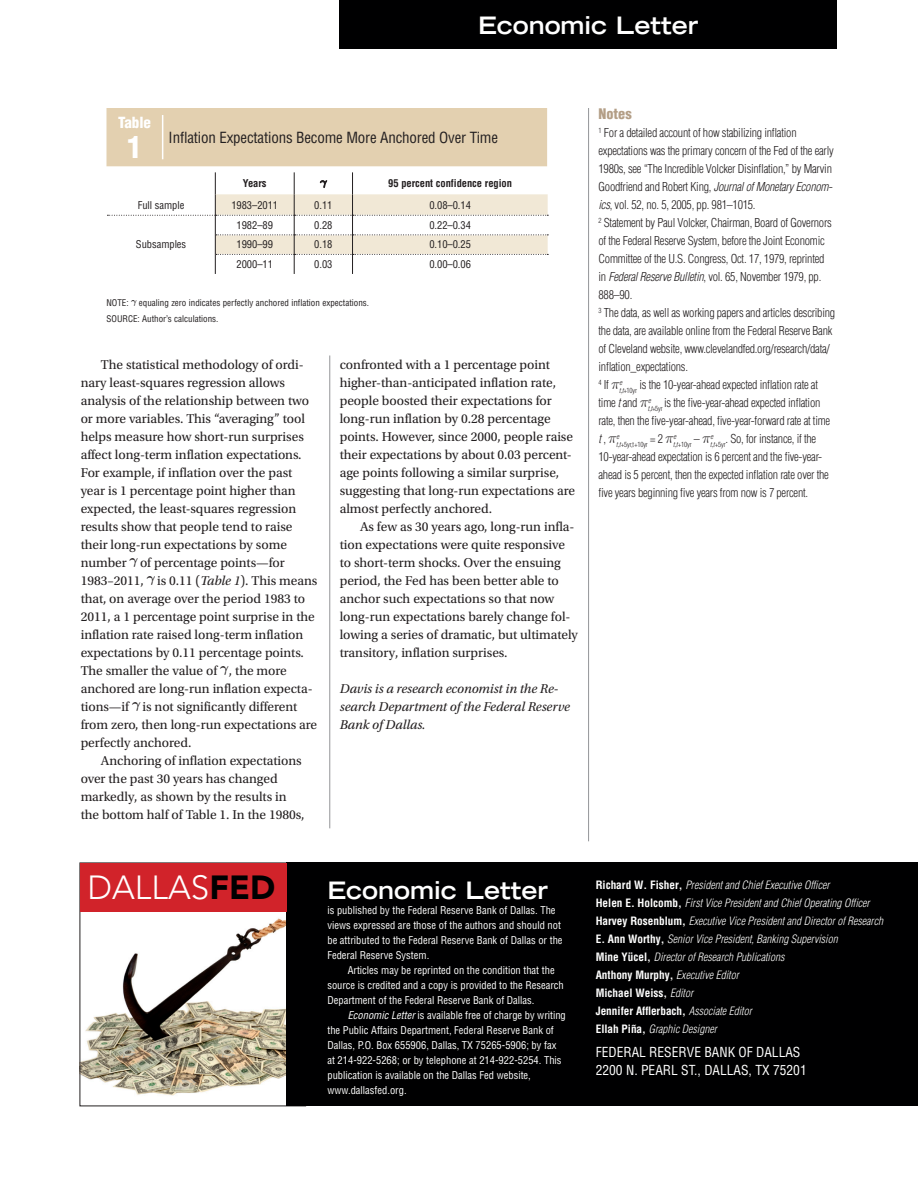
<style>
.page{position:relative;width:918px;height:1188px;background:#fff}
.page>*{position:absolute;margin:0;border:0;box-sizing:border-box;transform-origin:0 0}
.t1{font:300 33.15px "Avenir LT Std";color:#fff}
.Chart{font:900 condensed 30px "Helvetica LT Std";color:#fff}
.t2{font:700 expanded 24px "Trade Gothic LT Std";color:#fff}
.ChartTitle{font:condensed 15px "Helvetica LT Std";letter-spacing:-.01em;color:#231f20}
.Chart_word{font:900 condensed 15px "Helvetica LT Std";color:#fff}
.NotesHead{font:900 condensed 14.25px "Helvetica LT Std";color:#b39e86}
.BodyText{font:13.5px/18px "Utopia Std";letter-spacing:-.005em;color:#231f20}
.AuthorBio{font:italic 13.5px/18px "Utopia Std";letter-spacing:-.005em;color:#231f20}
.t3{font:condensed 13.5px/18px "Helvetica LT Std";color:#fff}
.Notestext{font:300 condensed 12px/18px "Helvetica LT Std";letter-spacing:-.02em;color:#231f20}
.t4{font:italic 300 condensed 11.25px/18px "Helvetica LT Std";color:#fff}
.t5{font:condensed 10.5px/15px "Helvetica LT Std";color:#fff}
.BodyText-2{font:condensed 10.5px "Helvetica LT Std";letter-spacing:-.005em;color:#231f20}
.BodyText-3{font:700 condensed 10.5px "Helvetica LT Std";letter-spacing:-.005em;color:#231f20}
.Source{font:condensed 9px "Helvetica LT Std";color:#231f20}
.Notestext-2{font:300 condensed 7.05px "Helvetica LT Std";letter-spacing:-.02em;color:#231f20}
.s1{font-style:italic}
.s2{font-weight:900;color:#000001}
.s3{font-weight:700;font-style:normal}
</style>
<div class="page">
<img style="left:82px;top:912px;width:205px;height:192px">
<div style="left:287px;top:863px;width:631px;height:243px;background:#000001"></div>
<div style="left:80px;top:863px;width:207px;height:49px;background:#d1232a"></div>
<div style="left:340px;top:0;width:497px;height:48px;background:#000001"></div>
<hr style="left:588px;top:108px;width:1px;height:733px;background:#939598">
<hr style="left:329px;top:356px;width:1px;height:472px;background:#939598">
<div style="left:106px;top:108px;width:441px;height:58px;background:#e3d0b0"></div>
<hr style="left:162px;top:115px;width:1px;height:44px;background:#fff">
<svg style="left:107px;top:172px;width:441px;height:102px"></svg>
<p class="t2" style="left:478px;top:10px;width:222px">Economic Letter</p>
<p class="Chart_word" style="left:118px;top:113px;width:35px">Table</p>
<p class="Chart" style="left:127px;top:128px;width:16px">1</p>
<p class="ChartTitle" style="left:169px;top:128px;width:331px">Inflation Expectations Become More Anchored Over Time</p>
<p class="BodyText-3" style="left:243px;top:177px;width:25px">Years</p>
<p class="BodyText-3" style="left:388px;top:177px;width:125px">95 percent confidence region</p>
<p class="BodyText-2" style="left:138px;top:198px;width:48px">Full sample</p>
<p class="BodyText-2" style="left:231px;top:198px;width:48px">1983–2011</p>
<p class="BodyText-2" style="left:314px;top:198px;width:20px">0.11</p>
<p class="BodyText-2" style="left:429px;top:198px;width:43px">0.08–0.14</p>
<p class="BodyText-2" style="left:136px;top:238px;width:52px">Subsamples</p>
<p class="BodyText-2" style="left:237px;top:218px;width:38px">1982–89</p>
<p class="BodyText-2" style="left:314px;top:218px;width:20px">0.28</p>
<p class="BodyText-2" style="left:429px;top:218px;width:43px">0.22–0.34</p>
<p class="BodyText-2" style="left:237px;top:238px;width:38px">1990–99</p>
<p class="BodyText-2" style="left:314px;top:238px;width:20px">0.18</p>
<p class="BodyText-2" style="left:429px;top:238px;width:43px">0.10–0.25</p>
<p class="BodyText-2" style="left:237px;top:258px;width:38px">2000–11</p>
<p class="BodyText-2" style="left:314px;top:258px;width:20px">0.03</p>
<p class="BodyText-2" style="left:429px;top:258px;width:43px">0.00–0.06</p>
<p class="Source" style="left:106px;top:297px;width:264px">NOTE: equaling zero indicates perfectly anchored inflation expectations.</p>
<p class="Source" style="left:106px;top:313px;width:113px">SOURCE: Author’s calculations.</p>
<p class="BodyText" style="left:81px;top:356px;width:238px;text-indent:20px">The statistical methodology of ordi&shy;nary least-squares regression allows analysis of the relationship between two or more variables. This “averaging” tool helps measure how short-run surprises affect long-term inflation expectations.<br>For example, if inflation over the past year is 1 percentage point higher than expected, the least-squares regression results show that people tend to raise their long-run expectations by some number of percentage points—for 1983–2011, is 0.11 (<span class="s1">Table 1</span>). This means that, on average over the period 1983 to 2011, a 1 percentage point surprise in the inflation rate raised long-term inflation expectations by 0.11 percentage points.<br>The smaller the value of , the more anchored are long-run inflation expecta&shy;tions—if is not significantly different from zero, then long-run expectations are perfectly anchored.</p>
<p class="BodyText" style="left:81px;top:752px;width:225px;text-indent:20px">Anchoring of inflation expectations over the past 30 years has changed markedly, as shown by the results in the bottom half of Table 1. In the 1980s,</p>
<p class="BodyText" style="left:340px;top:356px;width:237px">confronted with a 1 percentage point higher-than-anticipated inflation rate, people boosted their expectations for long-run inflation by 0.28 percentage points. However, since 2000, people raise their expectations by about 0.03 percent&shy;age points following a similar surprise, suggesting that long-run expectations are almost perfectly anchored.</p>
<p class="BodyText" style="left:340px;top:518px;width:240px;text-indent:20px">As few as 30 years ago, long-run infla&shy;tion expectations were quite responsive to short-term shocks. Over the ensuing period, the Fed has been better able to anchor such expectations so that now long-run expectations barely change fol&shy;lowing a series of dramatic, but ultimately transitory, inflation surprises.</p>
<p class="AuthorBio" style="left:340px;top:680px;width:232px">Davis is a research economist in the Re&shy;search Department of the Federal Reserve<br>Bank of Dallas.</p>
<p class="NotesHead" style="left:598px;top:105px;width:35px">Notes</p>
<p class="Notestext" style="left:598px;top:124px;width:237px"><sup>1</sup> For a detailed account of how stabilizing inflation expectations was the primary concern of the Fed of the early 1980s, see “The Incredible Volcker Disinflation,” by Marvin Goodfriend and Robert King, <span class="s1">Journal of Monetary Econom&shy;ics</span>, vol. 52, no. 5, 2005, pp. 981–1015.</p>
<p class="Notestext" style="left:598px;top:214px;width:235px"><sup>2</sup> Statement by Paul Volcker, Chairman, Board of Governors of the Federal Reserve System, before the Joint Economic Committee of the U.S. Congress, Oct. 17, 1979, reprinted in <span class="s1">Federal Reserve Bulletin</span>, vol. 65, November 1979, pp.<br>888–90.</p>
<p class="Notestext" style="left:598px;top:304px;width:238px"><sup>3</sup> The data, as well as working papers and articles describing the data, are available online from the Federal Reserve Bank of Cleveland website, www.clevelandfed.org/research/data/ inflation_expectations.</p>
<p class="Notestext" style="left:598px;top:376px;width:25px"><sup>4</sup> If <sup>e</sup></p>
<p class="Notestext" style="left:598px;top:376px;width:221px;text-indent:21px"><sub>t</sub> <sub>t</sub><sub>+10yr</sub> is the 10-year-ahead expected inflation rate at time <span class="s1">t</span> and <sup>e</sup></p>
<p class="Notestext" style="left:598px;top:394px;width:233px;text-indent:49px"><sub>t</sub> <sub>t</sub><sub>+5yr</sub> is the five-year-ahead expected inflation rate, then the five-year-ahead, five-year-forward rate at time <span class="s1">t</span> , <sup>e</sup></p>
<p class="Notestext" style="left:598px;top:430px;width:232px;text-indent:112px"><sub>t</sub> <sub>t</sub><sub>+5yr</sub>. So, for instance, if the 10-year-ahead expectation is 6 percent and the five-year&shy;ahead is 5 percent, then the expected inflation rate over the five years beginning five years from now is 7 percent.</p>
<p class="Notestext-2" style="left:616px;top:440px;width:62px"><span class="s1">t t</span>+5yr,t+10yr <sup>=</sup> <sup>2</sup> <sup>e</sup></p>
<p class="Notestext-2" style="left:673px;top:440px;width:42px"><span class="s1">t t</span>+10yr <sup>–</sup> <sup>e</sup></p>
<p class="t1" style="left:88px;top:868px;width:189px">DALLAS<span class="s2">FED</span></p>
<h3 class="t2" style="left:327px;top:875px;width:222px">Economic Letter</h3>
<p class="t5" style="left:327px;top:903px;width:237px">is published by the Federal Reserve Bank of Dallas. The views expressed are those of the authors and should not be attributed to the Federal Reserve Bank of Dallas or the Federal Reserve System.</p>
<p class="t5" style="left:327px;top:963px;width:238px;text-indent:20px">Articles may be reprinted on the condition that the source is credited and a copy is provided to the Research<br>Department of the Federal Reserve Bank of Dallas.</p>
<p class="t5" style="left:327px;top:1008px;width:240px;text-indent:20px"><span class="s1">Economic Letter</span> is available free of charge by writing the Public Affairs Department, Federal Reserve Bank of Dallas, P.O. Box 655906, Dallas, TX 75265-5906; by fax at 214-922-5268; or by telephone at 214-922-5254. This publication is available on the Dallas Fed website, www.dallasfed.org.</p>
<p class="t4" style="left:596px;top:876px;width:289px"><span class="s3">Richard W. Fisher,</span> President and Chief Executive Officer<br><span class="s3">Helen E. Holcomb,</span> First Vice President and Chief Operating Officer <span class="s3">Harvey Rosenblum,</span> Executive Vice President and Director of Research <span class="s3">E. Ann Worthy,</span> Senior Vice President, Banking Supervision<br><span class="s3">Mine Yücel,</span> Director of Research Publications<br><span class="s3">Anthony Murphy,</span> Executive Editor<br><span class="s3">Michael Weiss,</span> Editor<br><span class="s3">Jennifer Afflerbach,</span> Associate Editor<br><span class="s3">Ellah Piña,</span> Graphic Designer</p>
<p class="t3" style="left:596px;top:1043px;width:213px">FEDERAL RESERVE BANK OF DALLAS<br>2200 N. PEARL ST., DALLAS, TX 75201</p>
</div>
